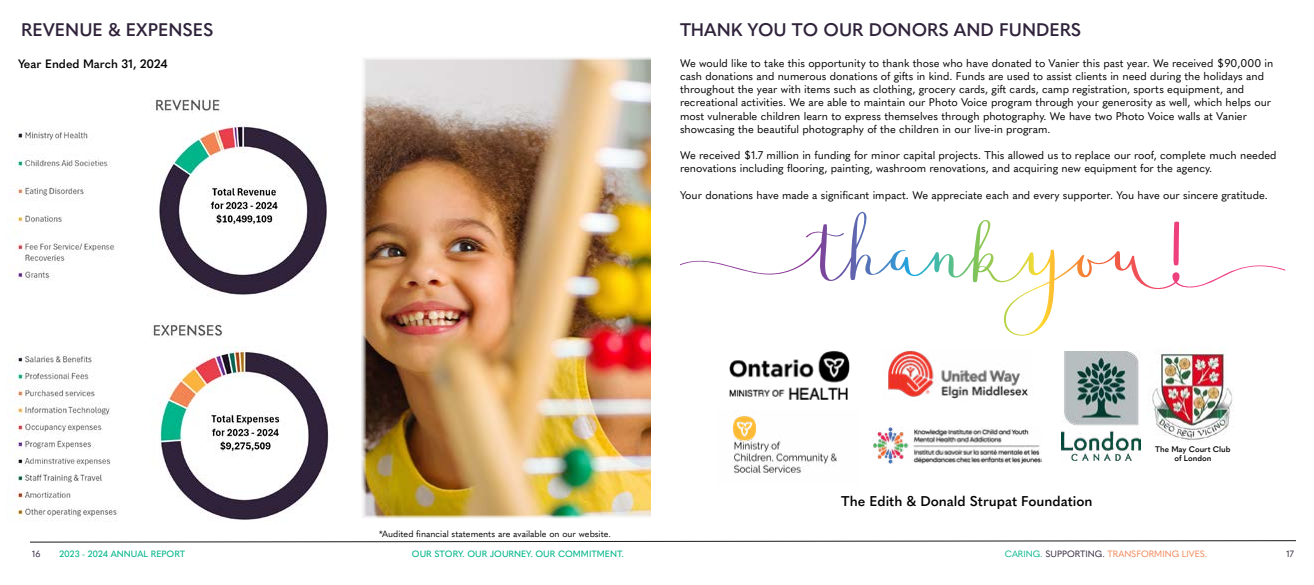
<style>
.page{position:relative;width:1314px;height:585px;background:#fff}
.page>*{position:absolute;margin:0;border:0;box-sizing:border-box;transform-origin:0 0}
.t1{font:600 18px "Quasimoda";color:#2f223a}
.t2{font:600 14px "Quasimoda";color:#000}
.t3{font:600 12px "Quasimoda";color:#000}
.t4{font:11px/13.2px "Quasimoda";color:#000}
.t5{font:500 9px "Quasimoda";color:#00b58a}
.t6{font:9px "Quasimoda";color:#000}
.t7{font:9px "Quasimoda";color:#f28352}
.t8{font:9px "Quasimoda";color:#2f223a}
.t9{font:600 8px/9.6px "Quasimoda";color:#000;text-align:center}
.s1{color:#00b58a}
.s2{color:#2f223a}
</style>
<div class="page">
<svg style="left:30px;top:540px;width:1266px;height:3px"></svg>
<img style="left:873px;top:428px;width:168px;height:35px">
<img style="left:729px;top:351px;width:121px;height:49px">
<img style="left:888px;top:350px;width:141px;height:49px">
<img style="left:733px;top:415px;width:104px;height:60px">
<img style="left:1061px;top:352px;width:80px;height:109px">
<img style="left:1152px;top:348px;width:81px;height:93px">
<img style="left:9px;top:97px;width:318px;height:199px">
<img style="left:9px;top:322px;width:320px;height:200px">
<img style="left:361px;top:57px;width:290px;height:462px">
<svg style="left:680px;top:212px;width:451px;height:124px"></svg>
<h1 class="t1" style="left:21px;top:16px;width:194px">REVENUE &amp; EXPENSES</h1>
<h1 class="t1" style="left:680px;top:16px;width:403px">THANK YOU TO OUR DONORS AND FUNDERS</h1>
<p class="t3" style="left:18px;top:54px;width:151px">Year Ended March 31, 2024</p>
<p class="t4" style="left:680px;top:56px;width:595px">We would like to take this opportunity to thank those who have donated to Vanier this past year. We received $90,000 in cash donations and numerous donations of gifts in kind. Funds are used to assist clients in need during the holidays and throughout the year with items such as clothing, grocery cards, gift cards, camp registration, sports equipment, and recreational activities. We are able to maintain our Photo Voice program through your generosity as well, which helps our most vulnerable children learn to express themselves through photography. We have two Photo Voice walls at Vanier showcasing the beautiful photography of the children in our live-in program.</p>
<p class="t4" style="left:680px;top:148px;width:598px">We received $1.7 million in funding for minor capital projects. This allowed us to replace our roof, complete much needed renovations including flooring, painting, washroom renovations, and acquiring new equipment for the agency.</p>
<p class="t4" style="left:680px;top:188px;width:589px">Your donations have made a significant impact. We appreciate each and every supporter. You have our sincere gratitude.</p>
<p class="t6" style="left:379px;top:527px;width:233px">*Audited financial statements are available on our website.</p>
<p class="t2" style="left:841px;top:490px;width:253px">The Edith &amp; Donald Strupat Foundation</p>
<p class="t9" style="left:1155px;top:443px;width:77px">The May Court Club of London</p>
<p class="t8" style="left:32px;top:547px;width:10px">16</p>
<p class="t5" style="left:59px;top:547px;width:127px">2023 - 2024 ANNUAL REPORT</p>
<p class="t5" style="left:412px;top:547px;width:213px">OUR STORY. OUR JOURNEY. OUR COMMITMENT.</p>
<p class="t7" style="left:1005px;top:547px;width:204px"><span class="s1">CARING.</span> <span class="s2">SUPPORTING.</span> TRANSFORMING LIVES.</p>
<p class="t8" style="left:1286px;top:547px;width:9px">17</p>
</div>
